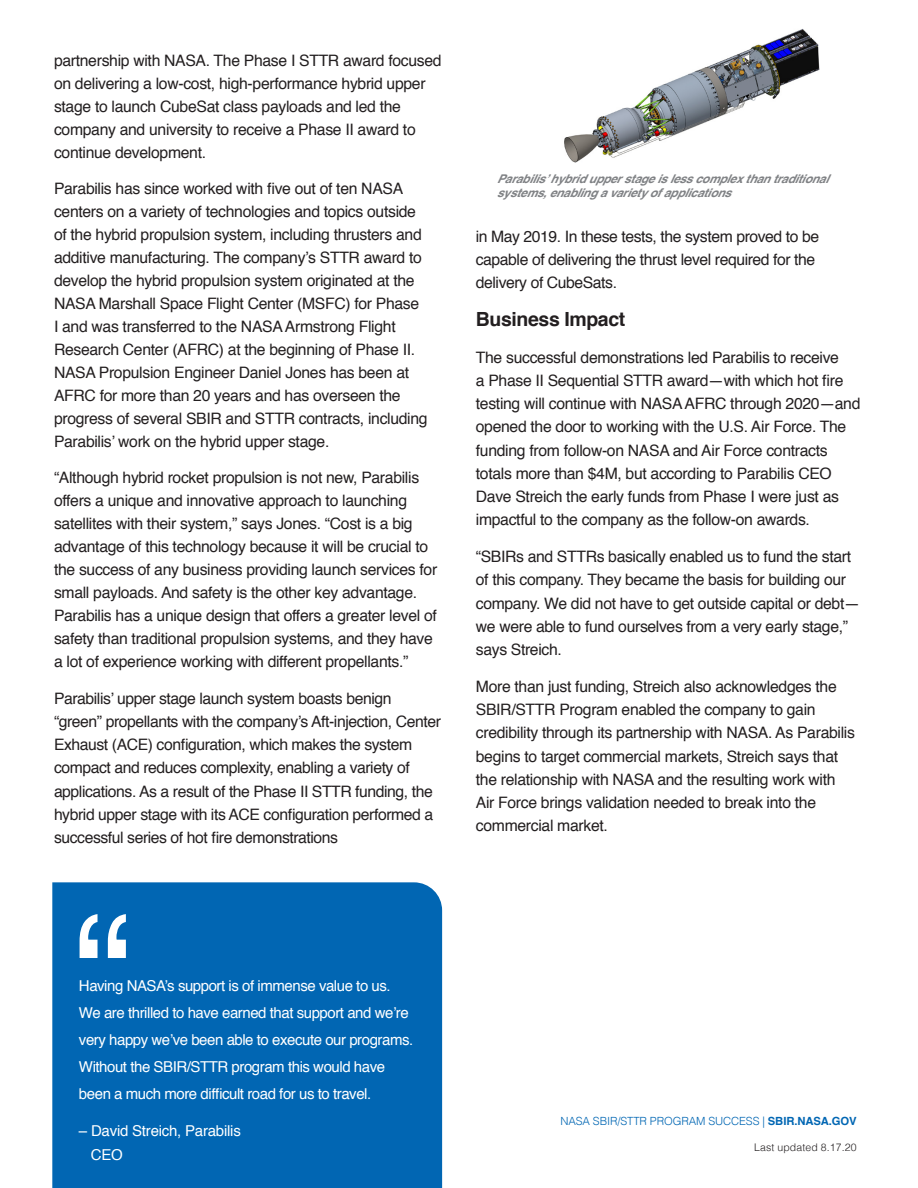
<style>
.page{position:relative;width:918px;height:1188px;background:#fff}
.page>*{position:absolute;margin:0;border:0;box-sizing:border-box;transform-origin:0 0}
.t1{font:172.5px "Helvetica";color:#fff}
.t2{font:700 19.5px "Helvetica";letter-spacing:-.02em;color:#231f20}
.t3{font:15.75px/23.2px "Helvetica";letter-spacing:-.02em;color:#231f20}
.t4{font:15px/27px "Helvetica";letter-spacing:-.03em;color:#fff}
.t5{font:italic 700 12px/14.4px "Helvetica";color:#808285}
.URL{font:300 11.25px "Helvetica";letter-spacing:-.01em;color:#0166b3}
.URL-2{font:300 10.5px "Helvetica";letter-spacing:.01em;color:#231f20}
.s1{font-weight:700}
</style>
<div class="page">
<div style="left:52px;top:882px;width:390px;height:306px;background:#0166b3"></div>
<img style="left:564px;top:29px;width:256px;height:134px">
<p class="t3" style="left:54px;top:49px;width:389px">partnership with NASA. The Phase I STTR award focused on delivering a low-cost, high-performance hybrid upper stage to launch CubeSat class payloads and led the company and university to receive a Phase II award to continue development.</p>
<p class="t3" style="left:54px;top:178px;width:375px">Parabilis has since worked with five out of ten NASA centers on a variety of technologies and topics outside of the hybrid propulsion system, including thrusters and additive manufacturing. The company’s STTR award to develop the hybrid propulsion system originated at the NASA Marshall Space Flight Center (MSFC) for Phase<br>I and was transferred to the NASA Armstrong Flight Research Center (AFRC) at the beginning of Phase II.<br>NASA Propulsion Engineer Daniel Jones has been at AFRC for more than 20 years and has overseen the progress of several SBIR and STTR contracts, including Parabilis’ work on the hybrid upper stage.</p>
<p class="t3" style="left:54px;top:466px;width:385px">“Although hybrid rocket propulsion is not new, Parabilis offers a unique and innovative approach to launching satellites with their system,” says Jones. “Cost is a big advantage of this technology because it will be crucial to the success of any business providing launch services for small payloads. And safety is the other key advantage.<br>Parabilis has a unique design that offers a greater level of safety than traditional propulsion systems, and they have a lot of experience working with different propellants.”</p>
<p class="t3" style="left:54px;top:687px;width:388px">Parabilis’ upper stage launch system boasts benign “green” propellants with the company’s Aft-injection, Center Exhaust (ACE) configuration, which makes the system compact and reduces complexity, enabling a variety of applications. As a result of the Phase II STTR funding, the hybrid upper stage with its ACE configuration performed a successful series of hot fire demonstrations</p>
<p class="t1" style="left:73px;top:845px;width:59px">“</p>
<p class="t4" style="left:79px;top:972px;width:336px">Having NASA’s support is of immense value to us.<br>We are thrilled to have earned that support and we’re very happy we’ve been able to execute our programs.<br>Without the SBIR/STTR program this would have been a much more difficult road for us to travel.</p>
<p class="t4" style="left:91px;top:1119px;width:152px;line-height:24px;text-indent:-12px">– David Streich, Parabilis<br>CEO</p>
<p class="t5" style="left:497px;top:172px;width:338px">Parabilis’hybridupperstageislesscomplexthantraditional systems,enablingavarietyof applications</p>
<p class="t3" style="left:476px;top:225px;width:345px">in May 2019. In these tests, the system proved to be capable of delivering the thrust level required for the delivery of CubeSats.</p>
<p class="t2" style="left:476px;top:303px;width:151px">Business Impact</p>
<p class="t3" style="left:476px;top:346px;width:386px">The successful demonstrations led Parabilis to receive<br>a Phase II Sequential STTR award—with which hot fire testing will continue with NASA AFRC through 2020—and opened the door to working with the U.S. Air Force. The funding from follow-on NASA and Air Force contracts totals more than $4M, but according to Parabilis CEO Dave Streich the early funds from Phase I were just as impactful to the company as the follow-on awards.</p>
<p class="t3" style="left:476px;top:545px;width:385px">“SBIRs and STTRs basically enabled us to fund the start of this company. They became the basis for building our company. We did not have to get outside capital or debt— we were able to fund ourselves from a very early stage,” says Streich.</p>
<p class="t3" style="left:476px;top:675px;width:381px">More than just funding, Streich also acknowledges the SBIR/STTR Program enabled the company to gain credibility through its partnership with NASA. As Parabilis begins to target commercial markets, Streich says that the relationship with NASA and the resulting work with Air Force brings validation needed to break into the commercial market.</p>
<p class="URL" style="left:560px;top:1111px;width:298px">NASA SBIR/STTR PROGRAM SUCCESS | <span class="s1">SBIR.NASA.GOV</span></p>
<p class="URL-2" style="left:754px;top:1138px;width:104px">Last updated 8.17.20</p>
</div>
